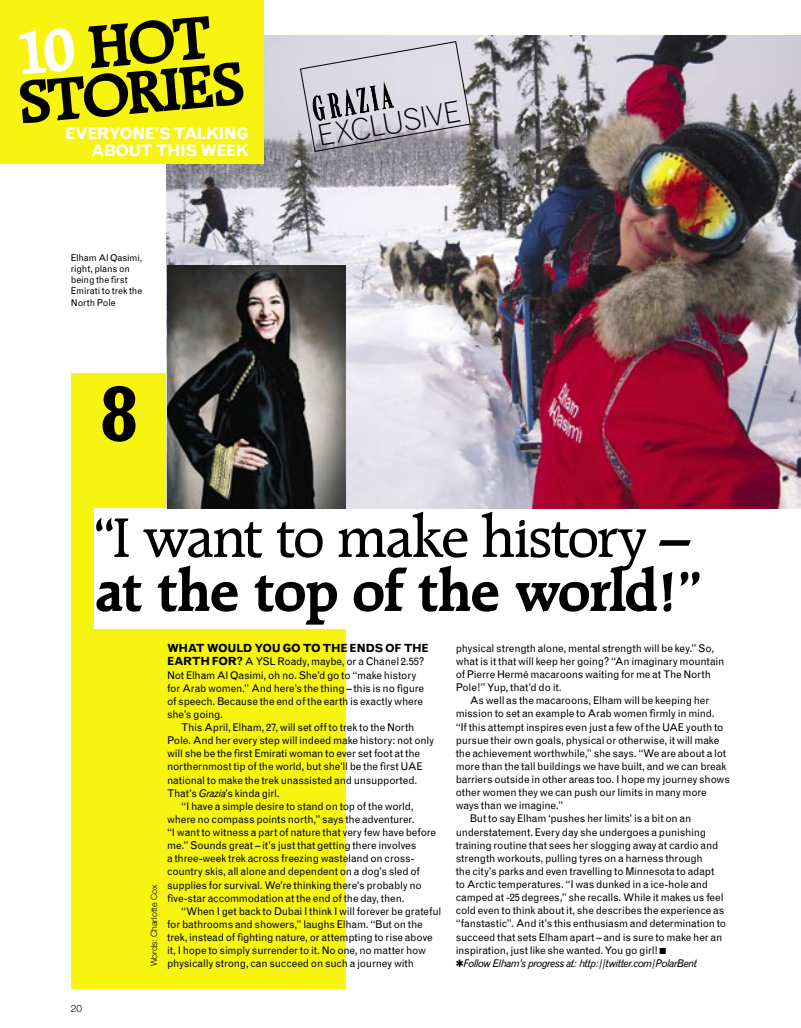
<style>
.page{position:relative;width:801px;height:1028px;background:#fff}
.page>*{position:absolute;margin:0;border:0;box-sizing:border-box;transform-origin:0 0}
.number_new{font:700 75px "Grotesque";color:#000}
.hed_RAL_caps{font:700 65.25px "Raleigh";color:#000}
.hed_RAL_ulc{font:700 60px/54px "Raleigh";letter-spacing:-.045em;color:#000}
.stand_GROT_light{font:300 29.38px "Grotesque";color:#000}
.stand_GROT_bold_caps{font:700 15.88px/16.6px "Grotesque";letter-spacing:-.06em;color:#fff;text-align:right}
.sans_copy{font:700 11.25px "Grotesque";letter-spacing:-.04em;color:#000}
.sans_copy_indent{font:10.62px/13.1px "Grotesque";letter-spacing:-.02em;color:#000}
.sans_copy-2{font:10.62px/13.1px "Grotesque";letter-spacing:-.02em;color:#000}
.sans_copy-3{font:italic 10.62px "Grotesque";letter-spacing:-.05em;color:#000}
.t1{font:300 10px "Helvetica Neue";color:#000}
.cap_reg{font:9.38px/11.2px "Grotesque";letter-spacing:-.015em;color:#000}
.x_credit{font:300 8.75px "Helvetica Neue";color:#000}
.s1{color:#fff}
.s2{font-weight:500}
.s3{font-weight:700;font-size:11.25px}
.s4{font-style:italic}
</style>
<div class="page">
<div style="left:71px;top:374px;width:274px;height:615px;background:#f7f410"></div>
<div style="left:94px;top:509px;width:612px;height:120px;background:#fff"></div>
<img style="left:167px;top:35px;width:634px;height:474px">
<div style="left:0;top:0;width:263px;height:164px;background:#f7f410"></div>
<img style="left:167px;top:265px;width:178px;height:244px">
<svg style="left:299px;top:41px;width:172px;height:111px;background:#c2c0ca"></svg>
<p class="hed_RAL_caps" style="left:11px;top:17px;width:200px;rotate:-5deg"><span class="s1">10</span> HOT</p>
<p class="hed_RAL_caps" style="left:15px;top:66px;width:228px;rotate:-5deg">STORIES</p>
<p class="stand_GROT_bold_caps" style="left:65px;top:126px;width:185px">EVERYONE’S TALKING<br>ABOUT THIS WEEK</p>
<p class="cap_reg" style="left:71px;top:252px;width:73px">Elham Al Qasimi, right, plans on being the first<br>Emirati to trek the<br>North Pole</p>
<p class="number_new" style="left:101px;top:370px;width:37px">8</p>
<p class="stand_GROT_light" style="left:315px;top:119px;width:147px;rotate:-10deg">EXCLUSIVE</p>
<p class="t1" style="left:71px;top:1002px;width:13px">20</p>
<p class="hed_RAL_ulc" style="left:95px;top:510px;width:608px"><span class="s2">“I want to make history</span> – at the top of the world!”</p>
<p class="sans_copy" style="left:167px;top:641px;width:263px">WHAT WOULD YOU GO TO THE ENDS OF THE</p>
<p class="sans_copy-2" style="left:167px;top:655px;width:259px"><span class="s3">EARTH FOR?</span> A YSL Roady, maybe, or a Chanel 2.55?<br>Not Elham Al Qasimi, oh no. She’d go to “make history for Arab women.” And here’s the thing – this is no figure of speech. Because the end of the earth is exactly where she’s going.</p>
<p class="sans_copy_indent" style="left:167px;top:721px;width:269px;text-indent:14px">This April, Elham, 27, will set off to trek to the North Pole. And her every step will indeed make history: not only will she be the first Emirati woman to ever set foot at the northernmost tip of the world, but she’ll be the first UAE national to make the trek unassisted and unsupported.<br>That’s <span class="s4">Grazia</span>’s kinda girl.</p>
<p class="sans_copy_indent" style="left:167px;top:799px;width:271px;text-indent:14px">“I have a simple desire to stand on top of the world, where no compass points north,” says the adventurer.<br>“I want to witness a part of nature that very few have before me.” Sounds great – it’s just that getting there involves<br>a three-week trek across freezing wasteland on cross&shy;country skis, all alone and dependent on a dog’s sled of supplies for survival. We’re thinking there’s probably no five-star accommodation at the end of the day, then.</p>
<p class="sans_copy_indent" style="left:167px;top:904px;width:276px;text-indent:14px">“When I get back to Dubai I think I will forever be grateful for bathrooms and showers,” laughs Elham. “But on the trek, instead of fighting nature, or attempting to rise above it, I hope to simply surrender to it. No one, no matter how physically strong, can succeed on such a journey with</p>
<p class="sans_copy_indent" style="left:456px;top:641px;width:270px">physical strength alone, mental strength will be key.” So, what is it that will keep her going? “An imaginary mountain of Pierre Hermé macaroons waiting for me at The North Pole!” Yup, that’d do it.</p>
<p class="sans_copy_indent" style="left:456px;top:694px;width:276px;text-indent:14px">As well as the macaroons, Elham will be keeping her mission to set an example to Arab women firmly in mind.<br>“If this attempt inspires even just a few of the UAE youth to pursue their own goals, physical or otherwise, it will make the achievement worthwhile,” she says. “We are about a lot more than the tall buildings we have built, and we can break barriers outside in other areas too. I hope my journey shows other women they we can push our limits in many more ways than we imagine.”</p>
<p class="sans_copy_indent" style="left:456px;top:812px;width:272px;text-indent:14px">But to say Elham ‘pushes her limits’ is a bit on an understatement. Every day she undergoes a punishing training routine that sees her slogging away at cardio and strength workouts, pulling tyres on a harness through<br>the city’s parks and even travelling to Minnesota to adapt to Arctic temperatures. “I was dunked in a ice-hole and camped at -25 degrees,” she recalls. While it makes us feel cold even to think about it, she describes the experience as “fanstastic”. And it’s this enthusiasm and determination to succeed that sets Elham apart – and is sure to make her an inspiration, just like she wanted. You go girl! ■</p>
<p class="sans_copy-3" style="left:456px;top:957px;width:243px">✱Follow Elham’s progress at: http://twitter.com/PolarBent</p>
<p class="x_credit" style="left:149px;top:966px;width:83px;rotate:-90deg">Words: Charlotte Cox</p>
</div>
